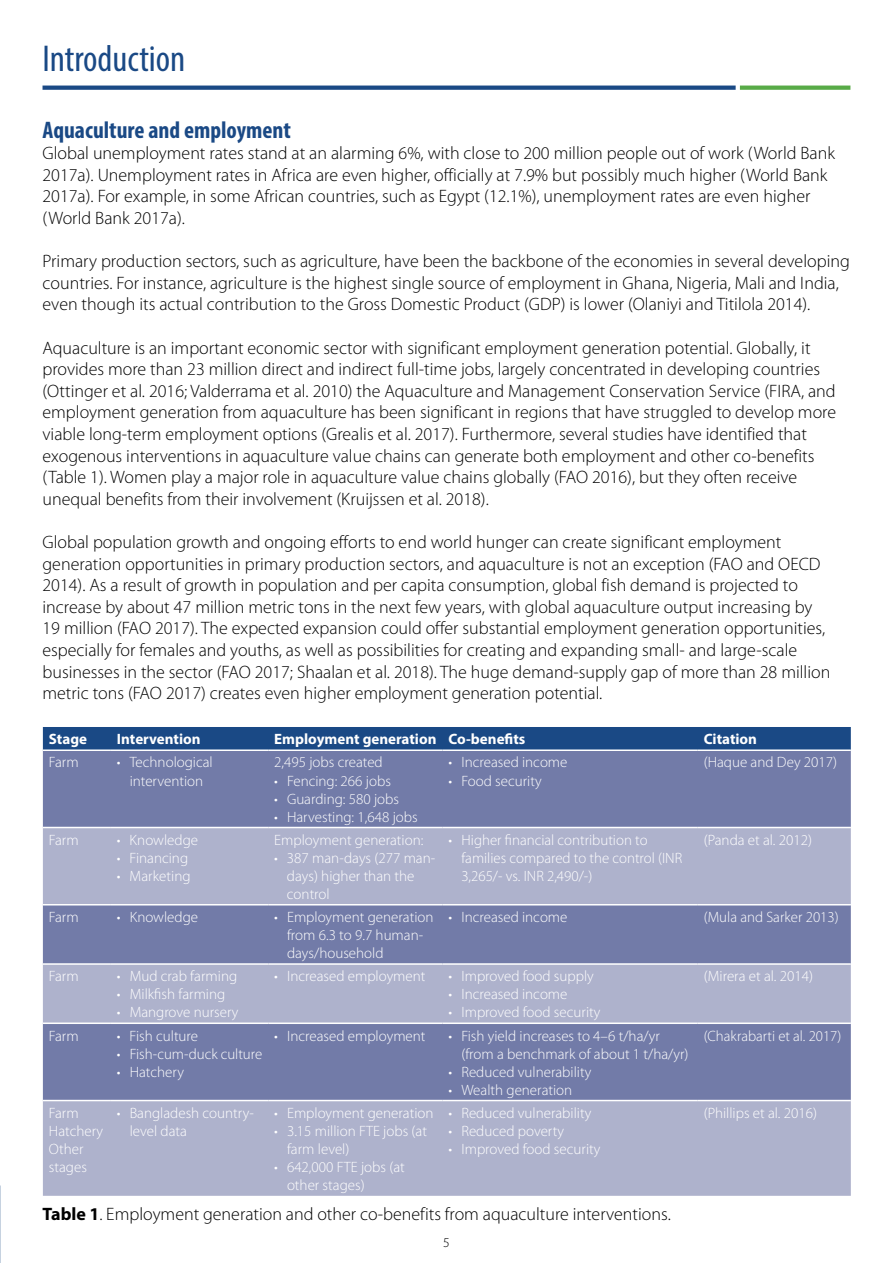
<style>
.page{position:relative;width:893px;height:1263px;background:#fff}
.page>*{position:absolute;margin:0;border:0;box-sizing:border-box;transform-origin:0 0}
.t1{font:condensed 37.5px "Myriad Pro";color:#1a4985}
.t2{font:700 condensed 24px "Myriad Pro";color:#1a4985}
.t3{font:300 18px/21.6px "Myriad Pro";color:#000}
.t4{font:300 15px/18px "Myriad Pro";color:#fff}
.t5{font:700 15px "Myriad Pro";color:#fff}
.t6{font:300 13.5px "Myriad Pro";color:#000}
.s1{font-weight:700}
</style>
<div class="page">
<svg style="left:740px;top:86px;width:110px;height:4px"></svg>
<svg style="left:43px;top:86px;width:693px;height:4px;background:#25528b"></svg>
<div style="left:43px;top:727px;width:808px;height:22px;background:#1a4985"></div>
<div style="left:43px;top:751px;width:808px;height:76px;background:#727ba8"></div>
<svg style="left:43px;top:828px;width:808px;height:368px;background:#989ebe"></svg>
<hr style="left:43px;top:904px;width:68px;height:1px;background:#fff">
<hr style="left:111px;top:904px;width:157px;height:1px;background:#fff">
<hr style="left:268px;top:904px;width:175px;height:1px;background:#fff">
<hr style="left:443px;top:904px;width:255px;height:1px;background:#fff">
<hr style="left:698px;top:904px;width:153px;height:1px;background:#fff">
<hr style="left:43px;top:963px;width:68px;height:2px;background:#fff">
<hr style="left:111px;top:963px;width:157px;height:2px;background:#fff">
<hr style="left:268px;top:963px;width:175px;height:2px;background:#fff">
<hr style="left:443px;top:963px;width:255px;height:2px;background:#fff">
<hr style="left:698px;top:963px;width:153px;height:2px;background:#fff">
<hr style="left:43px;top:1022px;width:68px;height:2px;background:#fff">
<hr style="left:111px;top:1022px;width:157px;height:2px;background:#fff">
<hr style="left:268px;top:1022px;width:175px;height:2px;background:#fff">
<hr style="left:443px;top:1022px;width:255px;height:2px;background:#fff">
<hr style="left:698px;top:1022px;width:153px;height:2px;background:#fff">
<hr style="left:43px;top:1100px;width:68px;height:1px;background:#fff">
<hr style="left:111px;top:1100px;width:157px;height:1px;background:#fff">
<hr style="left:268px;top:1100px;width:175px;height:1px;background:#fff">
<hr style="left:443px;top:1100px;width:255px;height:1px;background:#fff">
<hr style="left:698px;top:1100px;width:153px;height:1px;background:#fff">
<h1 class="t1" style="left:43px;top:36px;width:144px">Introduction</h1>
<h2 class="t2" style="left:43px;top:115px;width:250px">Aquaculture and employment</h2>
<p class="t3" style="left:43px;top:143px;width:794px">Global unemployment rates stand at an alarming 6%, with close to 200 million people out of work (World Bank 2017a). Unemployment rates in Africa are even higher, officially at 7.9% but possibly much higher (World Bank 2017a). For example, in some African countries, such as Egypt (12.1%), unemployment rates are even higher (World Bank 2017a).</p>
<p class="t3" style="left:43px;top:251px;width:809px">Primary production sectors, such as agriculture, have been the backbone of the economies in several developing countries. For instance, agriculture is the highest single source of employment in Ghana, Nigeria, Mali and India, even though its actual contribution to the Gross Domestic Product (GDP) is lower (Olaniyi and Titilola 2014).</p>
<p class="t3" style="left:43px;top:337px;width:795px">Aquaculture is an important economic sector with significant employment generation potential. Globally, it provides more than 23 million direct and indirect full-time jobs, largely concentrated in developing countries (Ottinger et al. 2016; Valderrama et al. 2010) the Aquaculture and Management Conservation Service (FIRA, and employment generation from aquaculture has been significant in regions that have struggled to develop more viable long-term employment options (Grealis et al. 2017). Furthermore, several studies have identified that exogenous interventions in aquaculture value chains can generate both employment and other co-benefits (Table 1). Women play a major role in aquaculture value chains globally (FAO 2016), but they often receive unequal benefits from their involvement (Kruijssen et al. 2018).</p>
<p class="t3" style="left:43px;top:531px;width:789px">Global population growth and ongoing efforts to end world hunger can create significant employment generation opportunities in primary production sectors, and aquaculture is not an exception (FAO and OECD 2014). As a result of growth in population and per capita consumption, global fish demand is projected to increase by about 47 million metric tons in the next few years, with global aquaculture output increasing by 19 million (FAO 2017). The expected expansion could offer substantial employment generation opportunities, especially for females and youths, as well as possibilities for creating and expanding small- and large-scale businesses in the sector (FAO 2017; Shaalan et al. 2018). The huge demand-supply gap of more than 28 million metric tons (FAO 2017) creates even higher employment generation potential.</p>
<p class="t5" style="left:49px;top:729px;width:40px">Stage</p>
<p class="t5" style="left:117px;top:729px;width:85px">Intervention</p>
<p class="t5" style="left:274px;top:729px;width:253px">Employment generation Co-benefits</p>
<p class="t5" style="left:704px;top:729px;width:55px">Citation</p>
<p class="t4" style="left:49px;top:754px;width:31px">Farm</p>
<p class="t4" style="left:117px;top:754px;width:97px;text-align:center">• Technological intervention</p>
<p class="t4" style="left:274px;top:754px;width:110px">2,495 jobs created</p>
<p class="t4" style="left:449px;top:754px;width:120px">• Increased income</p>
<p class="t4" style="left:449px;top:772px;width:95px">• Food security</p>
<p class="t4" style="left:704px;top:754px;width:135px">(Haque and Dey 2017)</p>
<p class="t4" style="left:274px;top:772px;width:118px">• Fencing: 266 jobs</p>
<p class="t4" style="left:274px;top:790px;width:126px">• Guarding: 580 jobs</p>
<p class="t4" style="left:274px;top:808px;width:145px">• Harvesting: 1,648 jobs</p>
<p class="t4" style="left:49px;top:831px;width:31px">Farm</p>
<p class="t4" style="left:117px;top:831px;width:83px">• Knowledge</p>
<p class="t4" style="left:117px;top:849px;width:73px">• Financing</p>
<p class="t4" style="left:117px;top:867px;width:75px">• Marketing</p>
<p class="t4" style="left:274px;top:831px;width:151px">Employment generation:</p>
<p class="t4" style="left:287px;top:849px;width:150px;text-indent:-13px">• 387 man-days (277 man&shy;days) higher than the control</p>
<p class="t4" style="left:461px;top:831px;width:222px;text-indent:-13px">• Higher financial contribution to families compared to the control (INR<br>3,265/- vs. INR 2,490/-)</p>
<p class="t4" style="left:704px;top:831px;width:110px">(Panda et al. 2012)</p>
<p class="t4" style="left:49px;top:908px;width:31px">Farm</p>
<p class="t4" style="left:117px;top:908px;width:83px">• Knowledge</p>
<p class="t4" style="left:287px;top:908px;width:148px;text-indent:-13px">• Employment generation from 6.3 to 9.7 human&shy;days/household</p>
<p class="t4" style="left:449px;top:908px;width:120px">• Increased income</p>
<p class="t4" style="left:704px;top:908px;width:136px">(Mula and Sarker 2013)</p>
<p class="t4" style="left:49px;top:967px;width:31px">Farm</p>
<p class="t4" style="left:117px;top:967px;width:122px">• Mud crab farming</p>
<p class="t4" style="left:117px;top:985px;width:110px">• Milkfish farming</p>
<p class="t4" style="left:117px;top:1003px;width:123px">• Mangrove nursery</p>
<p class="t4" style="left:274px;top:967px;width:153px">• Increased employment</p>
<p class="t4" style="left:449px;top:967px;width:147px">• Improved food supply</p>
<p class="t4" style="left:449px;top:985px;width:120px">• Increased income</p>
<p class="t4" style="left:449px;top:1003px;width:153px">• Improved food security</p>
<p class="t4" style="left:704px;top:967px;width:111px">(Mirera et al. 2014)</p>
<p class="t4" style="left:49px;top:1027px;width:31px">Farm</p>
<p class="t4" style="left:117px;top:1027px;width:83px">• Fish culture</p>
<p class="t4" style="left:117px;top:1045px;width:147px">• Fish-cum-duck culture</p>
<p class="t4" style="left:117px;top:1063px;width:69px">• Hatchery</p>
<p class="t4" style="left:274px;top:1027px;width:153px">• Increased employment</p>
<p class="t4" style="left:461px;top:1027px;width:229px;text-indent:-13px">• Fish yield increases to 4–6 t/ha/yr (from a benchmark of about 1 t/ha/yr)</p>
<p class="t4" style="left:449px;top:1063px;width:144px">• Reduced vulnerability</p>
<p class="t4" style="left:449px;top:1081px;width:125px">• Wealth generation</p>
<p class="t4" style="left:49px;top:1104px;width:56px">Farm<br>Hatchery<br>Other stages</p>
<p class="t4" style="left:130px;top:1104px;width:126px;text-indent:-13px">• Bangladesh country&shy;level data</p>
<p class="t4" style="left:274px;top:1104px;width:161px">• Employment generation</p>
<p class="t4" style="left:287px;top:1122px;width:142px;text-indent:-13px">• 3.15 million FTE jobs (at farm level)</p>
<p class="t4" style="left:287px;top:1158px;width:119px;text-indent:-13px">• 642,000 FTE jobs (at other stages)</p>
<p class="t4" style="left:449px;top:1104px;width:144px">• Reduced vulnerability</p>
<p class="t4" style="left:449px;top:1122px;width:117px">• Reduced poverty</p>
<p class="t4" style="left:449px;top:1140px;width:153px">• Improved food security</p>
<p class="t3" style="left:43px;top:1204px;width:630px"><span class="s1">Table 1</span>. Employment generation and other co-benefits from aquaculture interventions.</p>
<p class="t6" style="left:443px;top:1235px;width:8px">5</p>
<p class="t4" style="left:704px;top:1027px;width:139px">(Chakrabarti et al. 2017)</p>
<p class="t4" style="left:704px;top:1104px;width:115px">(Phillips et al. 2016)</p>
</div>
